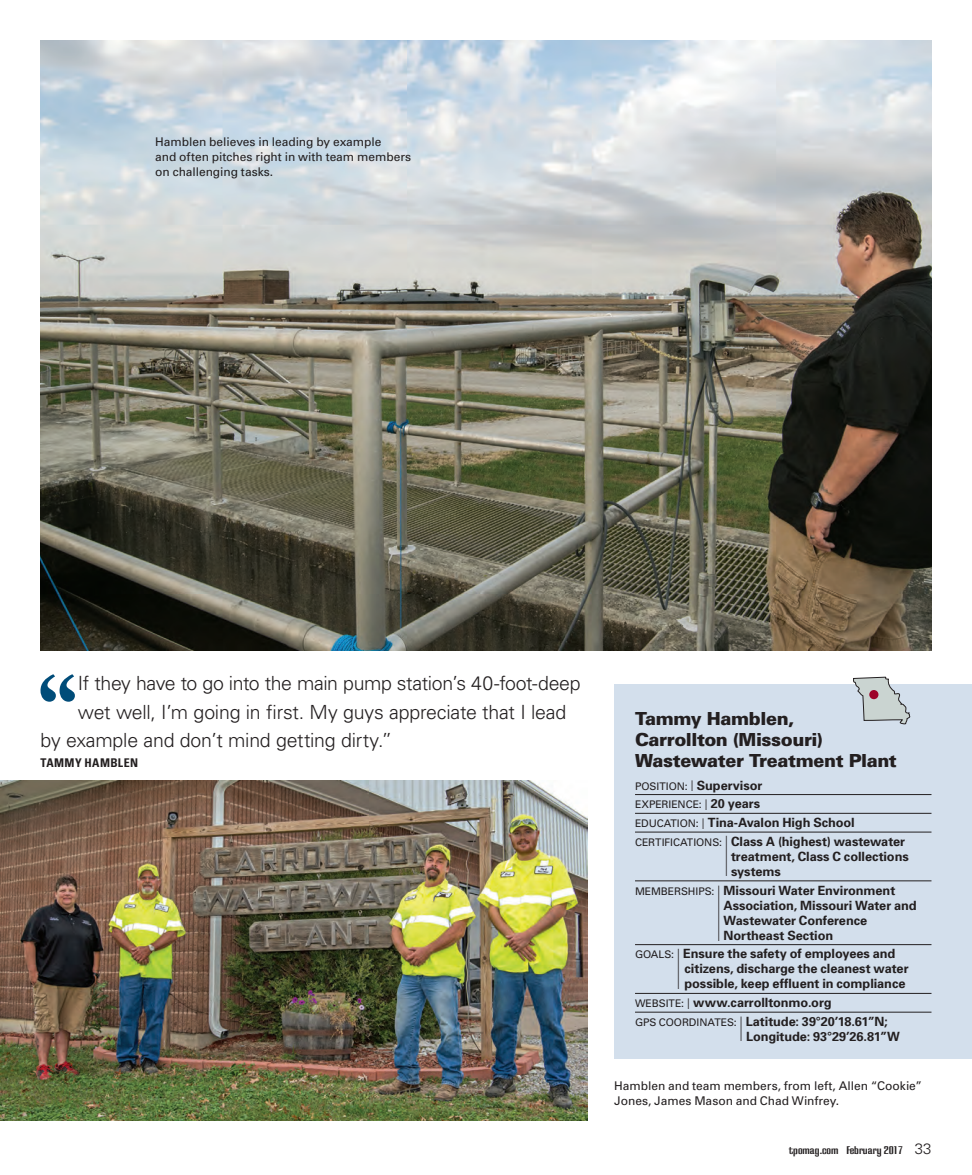
<style>
.page{position:relative;width:972px;height:1175px;background:#fff}
.page>*{position:absolute;margin:0;border:0;box-sizing:border-box;transform-origin:0 0}
.t1{font:700 87.3px "Aldine 721 BT";color:#004c79}
.t2{font:76.65px "Univers";color:#231f20;scale:.14 1}
.t3{font:55.65px "Univers";color:#231f20;scale:.19 1}
.t4{font:33.75px "Univers";color:#231f20;scale:.31 1}
.t5{font:300 19.5px "Univers";letter-spacing:-.015em;color:#231f20}
.t6{font:900 18px/21px "Univers";letter-spacing:-.025em;color:#231f20}
.t7{font:700 12.75px/15px "Univers";letter-spacing:-.005em;color:#231f20}
.t8{font:12px/15px "Univers";letter-spacing:-.005em;color:#231f20}
.t9{font:700 condensed 12px "Univers";letter-spacing:.035em;color:#231f20}
.t10{font:11.7px "California Grotesk Bld";color:#231f20}
.t11{font:10.5px "Univers";letter-spacing:-.005em;color:#231f20}
.s1{font-weight:400;font-size:10.5px}
.s2{font-weight:400;font-size:14.7px}
.s3{font-size:14.7px}
.s4{font-weight:700;font-size:12.75px}
.s5{font-family:"Univers";font-weight:300;font-size:15px}
</style>
<div class="page">
<img style="left:40px;top:40px;width:892px;height:610px">
<img style="left:0;top:780px;width:587px;height:340px">
<div style="left:614px;top:684px;width:358px;height:375px;background:#d3dfec"></div>
<hr style="left:635px;top:794px;width:296px;height:1px;background:#231f20">
<hr style="left:635px;top:813px;width:296px;height:1px;background:#231f20">
<hr style="left:635px;top:831px;width:296px;height:1px;background:#231f20">
<hr style="left:635px;top:880px;width:296px;height:1px;background:#231f20">
<hr style="left:635px;top:944px;width:296px;height:1px;background:#231f20">
<hr style="left:635px;top:993px;width:296px;height:1px;background:#231f20">
<hr style="left:635px;top:1011px;width:296px;height:1px;background:#231f20">
<svg style="left:853px;top:677px;width:57px;height:47px;background:#c3cccf"></svg>
<div style="left:869px;top:690px;width:9px;height:9px;background:#9d0228;border-radius:50%"></div>
<p class="t8" style="left:155px;top:134px;width:257px">Hamblen believes in leading by example<br>and often pitches right in with team members on challenging tasks.</p>
<h1 class="t1" style="left:37px;top:654px;width:42px">‘‘</h1>
<h3 class="t5" style="left:78px;top:671px;width:504px">If they have to go into the main pump station’s 40-foot-deep</h3>
<h3 class="t5" style="left:78px;top:700px;width:490px">wet well, I’m going in first. My guys appreciate that I lead</h3>
<h3 class="t5" style="left:41px;top:728px;width:353px">by example and don’t mind getting dirty.”</h3>
<p class="t9" style="left:40px;top:755px;width:99px">TAMMY HAMBLEN</p>
<h3 class="t6" style="left:635px;top:707px;width:263px">Tammy Hamblen,<br>Carrollton (Missouri)<br>Wastewater Treatment Plant</h3>
<p class="t7" style="left:635px;top:777px;width:129px"><span class="s1">POSITION:</span> <span class="s2">|</span> Supervisor</p>
<p class="t11" style="left:635px;top:798px;width:127px">EXPERIENCE: <span class="s3">|</span> <span class="s4">20 years</span></p>
<p class="t7" style="left:635px;top:814px;width:221px"><span class="s1">EDUCATION:</span> <span class="s2">|</span> Tina-Avalon High School</p>
<p class="t11" style="left:635px;top:835px;width:89px">CERTIFICATIONS:</p>
<h3 class="t3" style="left:725px;top:822px;width:16px">|</h3>
<p class="t7" style="left:731px;top:833px;width:179px">Class A (highest) wastewater treatment, Class C collections systems</p>
<p class="t11" style="left:635px;top:884px;width:81px">MEMBERSHIPS:</p>
<h2 class="t2" style="left:718px;top:865px;width:21px">|</h2>
<p class="t7" style="left:724px;top:882px;width:195px">Missouri Water Environment<br>Association, Missouri Water and<br>Wastewater Conference<br>Northeast Section</p>
<p class="t11" style="left:635px;top:948px;width:41px">GOALS:</p>
<h3 class="t3" style="left:677px;top:934px;width:16px">|</h3>
<p class="t7" style="left:683px;top:946px;width:227px">Ensure the safety of employees and citizens, discharge the cleanest water possible, keep effluent in compliance</p>
<p class="t7" style="left:635px;top:994px;width:198px"><span class="s1">WEBSITE:</span> <span class="s2">|</span> www.carrolltonmo.org</p>
<p class="t11" style="left:635px;top:1015px;width:103px">GPS COORDINATES:</p>
<h3 class="t4" style="left:740px;top:1008px;width:10px">|</h3>
<p class="t7" style="left:746px;top:1013px;width:155px">Latitude: 39°20’18.61”N;<br>Longitude: 93°29’26.81”W</p>
<p class="t8" style="left:614px;top:1077px;width:310px">Hamblen and team members, from left, Allen “Cookie”<br>Jones, James Mason and Chad Winfrey.</p>
<p class="t10" style="left:789px;top:1142px;width:144px">tpomag.com February 2017 <span class="s5">33</span></p>
</div>
